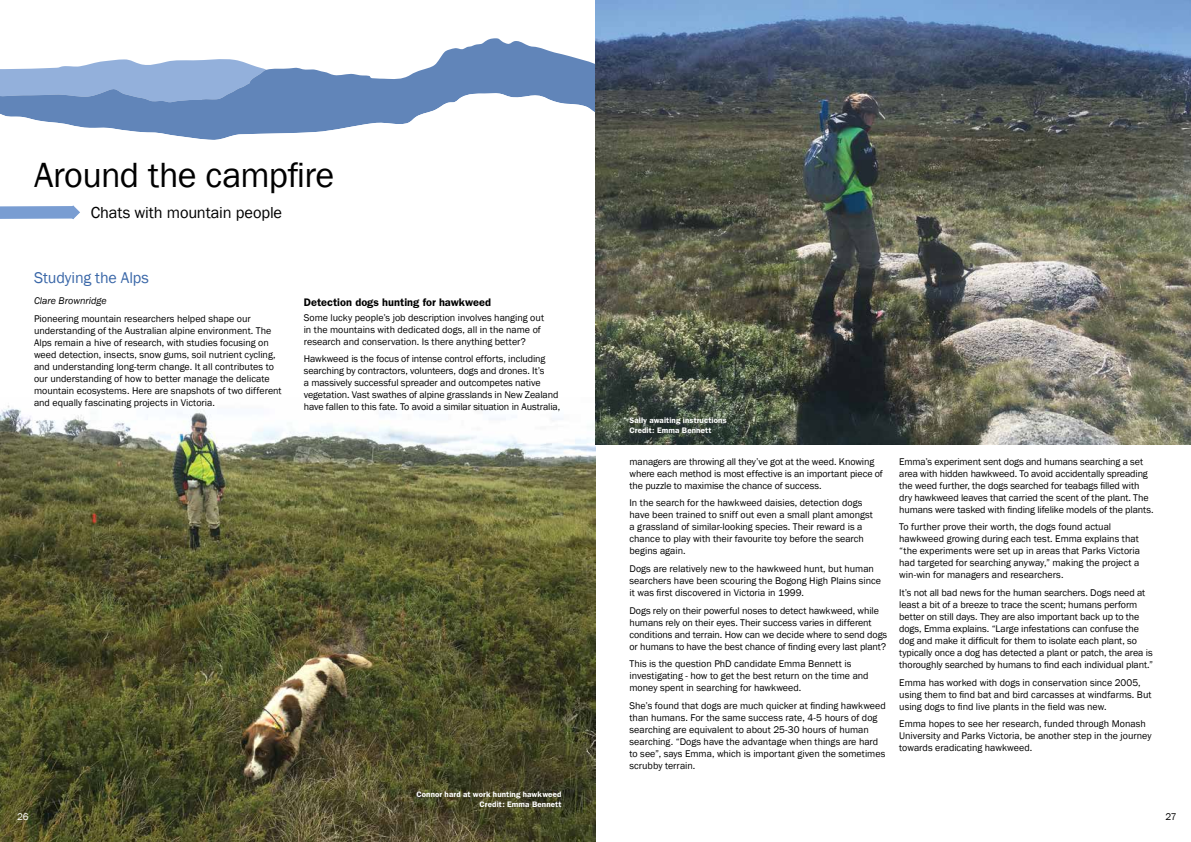
<style>
.page{position:relative;width:1191px;height:842px;background:#fff}
.page>*{position:absolute;margin:0;border:0;box-sizing:border-box;transform-origin:0 0}
.t1{font:36px "Franklin Gothic";letter-spacing:-.02em;color:#000}
.t2{font:16.4px "Franklin Gothic";letter-spacing:-.01em;color:#000}
.t3{font:16px "Franklin Gothic";letter-spacing:-.005em;color:#3a67a8}
.t4{font:600 11px "Franklin Gothic";color:#000}
.t5{font:10px/12px "Franklin Gothic";letter-spacing:-.005em;color:#000}
.t6{font:italic 10px "Franklin Gothic";color:#000}
.t7{font:10px "Franklin Gothic";color:#fff}
.t8{font:600 8px/9.6px "Franklin Gothic";letter-spacing:.015em;color:#fff}
</style>
<div class="page">
<img style="left:0;top:405px;width:595px;height:437px">
<svg style="left:0;top:38px;width:595px;height:53px"></svg>
<svg style="left:0;top:91px;width:595px;height:49px;fill:#6185b9"></svg>
<img style="left:595px;top:0;width:596px;height:444px">
<svg style="left:0;top:205px;width:80px;height:14px"></svg>
<h1 class="t1" style="left:34px;top:152px;width:302px">Around the campfire</h1>
<h2 class="t2" style="left:91px;top:202px;width:193px">Chats with mountain people</h2>
<h3 class="t3" style="left:34px;top:268px;width:116px">Studying the Alps</h3>
<p class="t6" style="left:34px;top:294px;width:74px">Clare Brownridge</p>
<p class="t5" style="left:34px;top:312px;width:249px">Pioneering mountain researchers helped shape our understanding of the Australian alpine environment. The Alps remain a hive of research, with studies focusing on weed detection, insects, snow gums, soil nutrient cycling, and understanding long-term change. It all contributes to our understanding of how to better manage the delicate mountain ecosystems. Here are snapshots of two different and equally fascinating projects in Victoria.</p>
<p class="t4" style="left:304px;top:296px;width:189px">Detection dogs hunting for hawkweed</p>
<p class="t5" style="left:304px;top:312px;width:242px">Some lucky people’s job description involves hanging out in the mountains with dedicated dogs, all in the name of research and conservation. Is there anything better?</p>
<p class="t5" style="left:304px;top:353px;width:258px">Hawkweed is the focus of intense control efforts, including searching by contractors, volunteers, dogs and drones. It’s<br>a massively successful spreader and outcompetes native vegetation. Vast swathes of alpine grasslands in New Zealand have fallen to this fate. To avoid a similar situation in Australia,</p>
<p class="t8" style="left:416px;top:790px;width:147px;text-align:right">Connor hard at work hunting hawkweed<br>Credit: Emma Bennett</p>
<p class="t8" style="left:629px;top:416px;width:99px">Sally awaiting instructions<br>Credit: Emma Bennett</p>
<p class="t5" style="left:629px;top:455px;width:255px">managers are throwing all they’ve got at the weed. Knowing where each method is most effective is an important piece of the puzzle to maximise the chance of success.</p>
<p class="t5" style="left:629px;top:497px;width:245px">In the search for the hawkweed daisies, detection dogs have been trained to sniff out even a small plant amongst a grassland of similar-looking species. Their reward is a chance to play with their favourite toy before the search begins again.</p>
<p class="t5" style="left:629px;top:563px;width:253px">Dogs are relatively new to the hawkweed hunt, but human searchers have been scouring the Bogong High Plains since it was first discovered in Victoria in 1999.</p>
<p class="t5" style="left:629px;top:604px;width:259px">Dogs rely on their powerful noses to detect hawkweed, while humans rely on their eyes. Their success varies in different conditions and terrain. How can we decide where to send dogs or humans to have the best chance of finding every last plant?</p>
<p class="t5" style="left:629px;top:658px;width:241px">This is the question PhD candidate Emma Bennett is investigating - how to get the best return on the time and money spent in searching for hawkweed.</p>
<p class="t5" style="left:629px;top:700px;width:258px">She’s found that dogs are much quicker at finding hawkweed than humans. For the same success rate, 4-5 hours of dog searching are equivalent to about 25-30 hours of human searching. “Dogs have the advantage when things are hard to see”, says Emma, which is important given the sometimes scrubby terrain.</p>
<p class="t5" style="left:899px;top:455px;width:256px">Emma’s experiment sent dogs and humans searching a set area with hidden hawkweed. To avoid accidentally spreading the weed further, the dogs searched for teabags filled with dry hawkweed leaves that carried the scent of the plant. The humans were tasked with finding lifelike models of the plants.</p>
<p class="t5" style="left:899px;top:521px;width:242px">To further prove their worth, the dogs found actual hawkweed growing during each test. Emma explains that “the experiments were set up in areas that Parks Victoria had targeted for searching anyway,” making the project a win-win for managers and researchers.</p>
<p class="t5" style="left:899px;top:587px;width:255px">It’s not all bad news for the human searchers. Dogs need at least a bit of a breeze to trace the scent; humans perform better on still days. They are also important back up to the dogs, Emma explains. “Large infestations can confuse the dog and make it difficult for them to isolate each plant, so typically once a dog has detected a plant or patch, the area is thoroughly searched by humans to find each individual plant.”</p>
<p class="t5" style="left:899px;top:676px;width:254px">Emma has worked with dogs in conservation since 2005, using them to find bat and bird carcasses at windfarms. But using dogs to find live plants in the field was new.</p>
<p class="t5" style="left:899px;top:718px;width:254px">Emma hopes to see her research, funded through Monash<br>University and Parks Victoria, be another step in the journey towards eradicating hawkweed.</p>
<p class="t7" style="left:17px;top:810px;width:13px">26</p>
<p class="t5" style="left:1165px;top:811px;width:13px">27</p>
</div>
